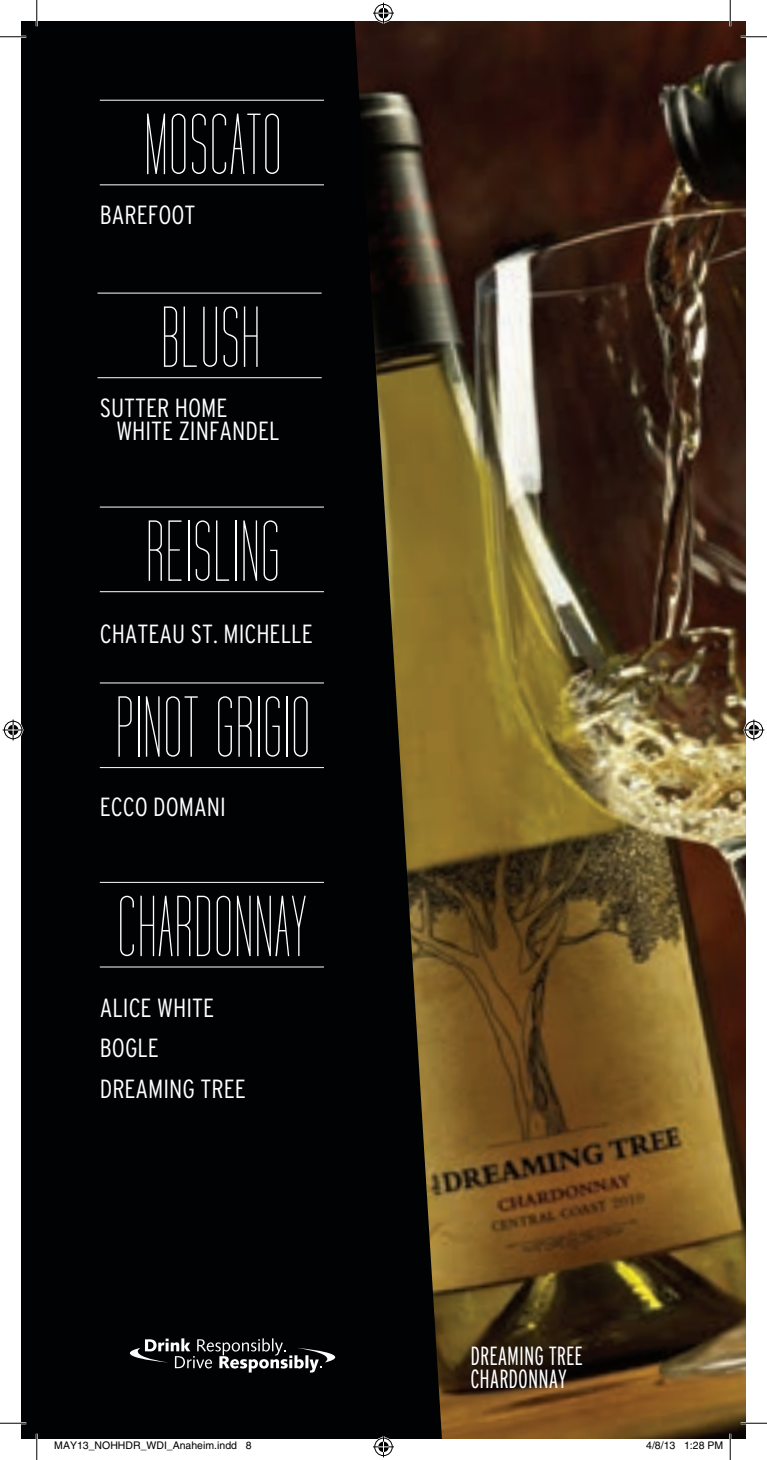
<style>
.page{position:relative;width:767px;height:1460px;background:#fff}
.page>*{position:absolute;margin:0;border:0;box-sizing:border-box;transform-origin:0 0}
.t1{font:87.5px/175.9px "Tall Films";color:#fff;text-align:center}
.t2{font:300 condensed 26.25px/40.2px "Interstate";color:#fff}
.t3{font:300 extra-condensed 26.25px/22.8px "Interstate";color:#fff}
.t4{font:10.5px "Helvetica";color:#000}
</style>
<div class="page">
<div style="left:21px;top:21px;width:725px;height:1417px;background:#010203"></div>
<hr style="left:100px;top:100px;width:224px;height:1px;background:#fff">
<hr style="left:100px;top:184px;width:224px;height:1px;background:#fff">
<hr style="left:97px;top:293px;width:224px;height:1px;background:#fff">
<hr style="left:97px;top:377px;width:224px;height:1px;background:#fff">
<hr style="left:100px;top:506px;width:224px;height:1px;background:#fff">
<hr style="left:100px;top:591px;width:224px;height:1px;background:#fff">
<hr style="left:100px;top:682px;width:224px;height:1px;background:#fff">
<hr style="left:100px;top:767px;width:224px;height:1px;background:#fff">
<svg style="left:130px;top:1338px;width:205px;height:34px"></svg>
<img style="left:354px;top:21px;width:392px;height:1417px">
<hr style="left:100px;top:882px;width:224px;height:1px;background:#fff">
<hr style="left:100px;top:966px;width:224px;height:1px;background:#fff">
<hr style="left:0;top:36px;width:26px;height:2px;background:#fff">
<hr style="left:740px;top:36px;width:26px;height:2px;background:#fff">
<hr style="left:0;top:1422px;width:26px;height:2px;background:#fff">
<hr style="left:740px;top:1422px;width:26px;height:2px;background:#fff">
<hr style="left:36px;top:0;width:2px;height:26px;background:#fff">
<hr style="left:36px;top:1433px;width:2px;height:27px;background:#fff">
<hr style="left:729px;top:0;width:2px;height:26px;background:#fff">
<hr style="left:729px;top:1433px;width:2px;height:27px;background:#fff">
<svg style="left:0;top:36px;width:26px;height:1px"></svg>
<svg style="left:740px;top:36px;width:26px;height:1px"></svg>
<svg style="left:0;top:1422px;width:26px;height:1px"></svg>
<svg style="left:740px;top:1422px;width:26px;height:1px"></svg>
<svg style="left:36px;top:0;width:1px;height:26px"></svg>
<svg style="left:36px;top:1433px;width:1px;height:27px"></svg>
<svg style="left:729px;top:0;width:1px;height:26px"></svg>
<svg style="left:729px;top:1433px;width:1px;height:27px"></svg>
<svg style="left:373px;top:3px;width:21px;height:21px"></svg>
<svg style="left:373px;top:1436px;width:21px;height:21px"></svg>
<svg style="left:3px;top:719px;width:21px;height:21px"></svg>
<svg style="left:743px;top:719px;width:21px;height:21px"></svg>
<svg style="left:54px;top:1438px;width:183px;height:1px"></svg>
<svg style="left:684px;top:1438px;width:39px;height:1px"></svg>
<p class="t1" style="left:144px;top:60px;width:140px">MOSCATO</p>
<p class="t2" style="left:100px;top:195px;width:97px">BAREFOOT</p>
<p class="t1" style="left:161px;top:253px;width:102px">BLUSH</p>
<p class="t2" style="left:116px;top:396px;width:165px;line-height:22.8px;text-indent:-17px">SUTTER HOME<br>WHITE ZINFANDEL</p>
<p class="t1" style="left:115px;top:466px;width:197px">REISLING<br>PINOT GRIGIO</p>
<p class="t2" style="left:100px;top:613px;width:214px">CHATEAU ST. MICHELLE</p>
<p class="t2" style="left:100px;top:786px;width:128px">ECCO DOMANI</p>
<p class="t1" style="left:117px;top:842px;width:191px">CHARDONNAY</p>
<p class="t2" style="left:100px;top:987px;width:147px">ALICE WHITE<br>BOGLE<br>DREAMING TREE</p>
<p class="t3" style="left:470px;top:1344px;width:114px">DREAMING TREE<br>CHARDONNAY</p>
<p class="t4" style="left:54px;top:1439px;width:199px">MAY13_NOHHDR_WDI_Anaheim.indd 8</p>
<p class="t4" style="left:646px;top:1439px;width:79px">4/8/13 1:28 PM</p>
</div>
